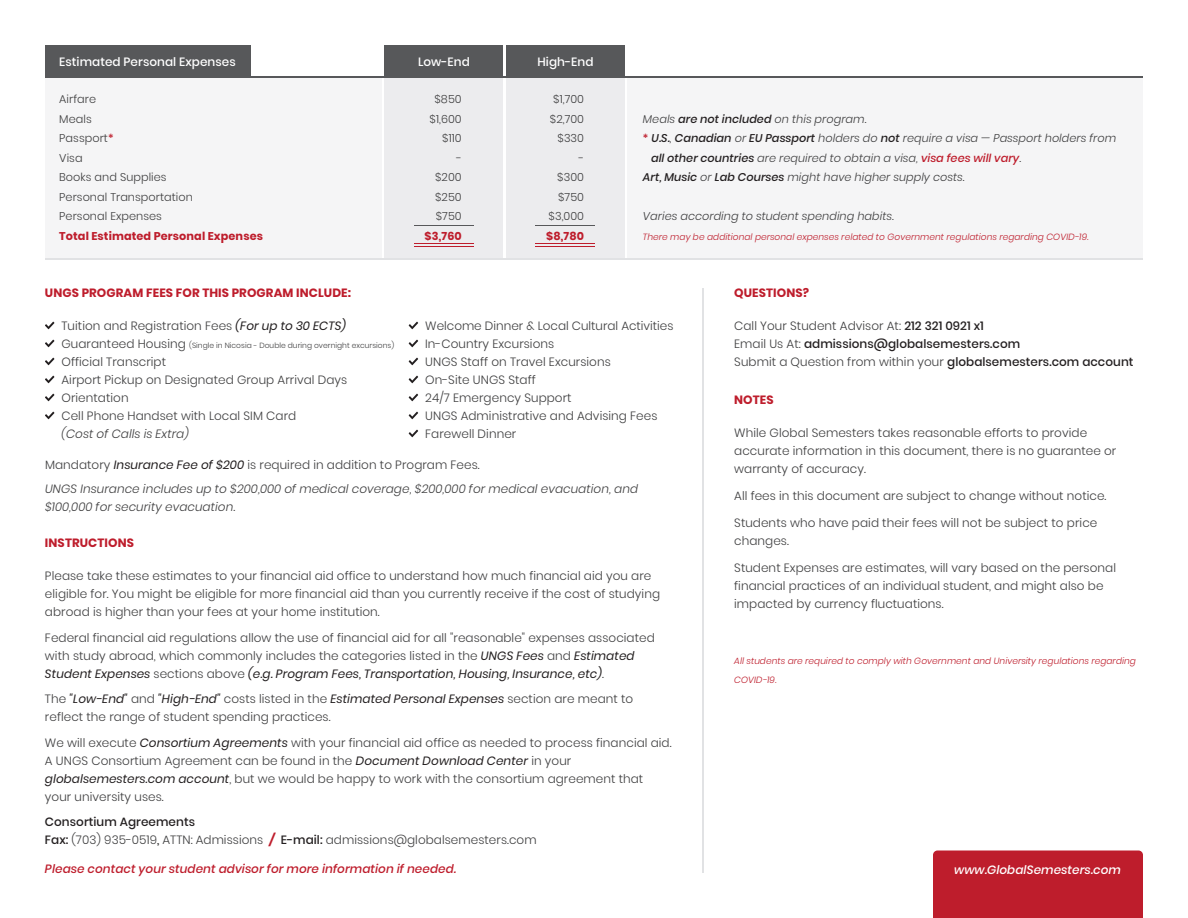
<style>
.page{position:relative;width:1188px;height:918px;background:#fff}
.page>*{position:absolute;margin:0;border:0;box-sizing:border-box;transform-origin:0 0}
.t1{font:300 12px/18px "Poppins";letter-spacing:.005em;color:#3e3e3f}
.t2{font:italic 300 12px/24px "Poppins";letter-spacing:.005em;color:#3e3e3f}
.t3{font:500 12px/18px "Poppins";letter-spacing:.005em;color:#231f20}
.t4{font:700 12px "Poppins";letter-spacing:.01em;color:#be1d2c}
.t5{font:italic 500 12px "Poppins";letter-spacing:.005em;color:#be1d2c}
.t6{font:500 12px "Poppins";letter-spacing:.005em;color:#fff}
.t7{font:italic 500 12px "Poppins";letter-spacing:.005em;color:#fff}
.t8{font:italic 300 11.25px "Poppins";letter-spacing:.005em;color:#3e3e3f}
.t9{font:300 11.25px/19.5px "Poppins";letter-spacing:.005em;color:#3e3e3f;text-align:right}
.t10{font:700 11.25px "Poppins";letter-spacing:.01em;color:#be1d2c}
.t11{font:italic 300 9px/19.5px "Poppins";letter-spacing:.005em;color:#be1d2c}
.t12{font:300 7.5px "Poppins";letter-spacing:.005em;color:#3e3e3f}
.s1{font-weight:500;color:#be1d2c}
.s2{font-weight:500;color:#231f20}
.s3{font-weight:500;font-style:normal;color:#be1d2c}
.s4{font-weight:400;font-style:italic;color:#211d1e}
.s5{font-size:12px}
.s6{font-style:normal}
.s7{font-weight:400;color:#211d1e}
.s8{font-weight:400;font-style:italic;color:#231f20}
.s9{font-weight:500}
.s10{font-weight:700;font-style:italic;color:#be1d2c}
.s11{font-weight:300;color:#3e3e3f}
</style>
<div class="page">
<div style="left:933px;top:850px;width:210px;height:68px;background:#be1d2c"></div>
<div style="left:628px;top:76px;width:515px;height:184px;background:#f5f5f6"></div>
<div style="left:45px;top:76px;width:337px;height:184px;background:#f5f5f6"></div>
<div style="left:385px;top:76px;width:118px;height:184px;background:#ececee"></div>
<div style="left:506px;top:76px;width:119px;height:184px;background:#ececee"></div>
<div style="left:45px;top:45px;width:205px;height:33px;background:#57585a"></div>
<hr style="left:45px;top:76px;width:1098px;height:2px;background:#57585a">
<hr style="left:45px;top:258px;width:1098px;height:2px;background:#e1e2e4">
<div style="left:506px;top:45px;width:119px;height:33px;background:#57585a"></div>
<div style="left:385px;top:45px;width:118px;height:33px;background:#57585a"></div>
<svg style="left:45px;top:322px;width:9px;height:7px"></svg>
<svg style="left:45px;top:340px;width:9px;height:7px"></svg>
<svg style="left:45px;top:358px;width:9px;height:7px"></svg>
<svg style="left:45px;top:376px;width:9px;height:7px"></svg>
<svg style="left:45px;top:394px;width:9px;height:7px"></svg>
<svg style="left:45px;top:412px;width:9px;height:7px"></svg>
<hr style="left:703px;top:288px;width:1px;height:585px;background:#e1e2e4">
<svg style="left:409px;top:322px;width:9px;height:7px"></svg>
<svg style="left:409px;top:340px;width:9px;height:7px"></svg>
<svg style="left:409px;top:358px;width:9px;height:7px"></svg>
<svg style="left:409px;top:376px;width:9px;height:7px"></svg>
<svg style="left:409px;top:394px;width:9px;height:7px"></svg>
<svg style="left:409px;top:412px;width:9px;height:7px"></svg>
<svg style="left:409px;top:430px;width:9px;height:7px"></svg>
<hr style="left:414px;top:243px;width:60px;height:1px;background:#be1d2c">
<hr style="left:414px;top:246px;width:60px;height:1px;background:#be1d2c">
<hr style="left:414px;top:225px;width:60px;height:1px;background:#57585a">
<hr style="left:536px;top:243px;width:60px;height:1px;background:#be1d2c">
<hr style="left:536px;top:246px;width:60px;height:1px;background:#be1d2c">
<hr style="left:536px;top:225px;width:60px;height:1px;background:#57585a">
<p class="t6" style="left:59px;top:55px;width:178px">Estimated Personal Expenses</p>
<p class="t9" style="left:59px;top:90px;width:135px;text-align:left">Airfare<br>Meals<br>Passport<span class="s1">*<br></span>Visa<br>Books and Supplies<br>Personal Transportation<br>Personal Expenses</p>
<p class="t10" style="left:59px;top:229px;width:205px">Total Estimated Personal Expenses</p>
<p class="t6" style="left:418px;top:55px;width:53px">Low-End</p>
<p class="t6" style="left:537px;top:55px;width:57px">High-End</p>
<p class="t9" style="left:430px;top:90px;width:34px">$850 $1,600 $110<br>- $200 $250 $750</p>
<p class="t10" style="left:425px;top:229px;width:39px">$3,760</p>
<p class="t9" style="left:549px;top:90px;width:37px">$1,700 $2,700 $330<br>-<br>$300 $750 $3,000</p>
<p class="t10" style="left:546px;top:229px;width:39px">$8,780</p>
<p class="t8" style="left:643px;top:112px;width:225px">Meals <span class="s2">are not included</span> on this program.</p>
<p class="t8" style="left:643px;top:132px;width:475px"><span class="s3">*</span> <span class="s2">U.S.</span>, <span class="s2">Canadian</span> or <span class="s2">EU Passport</span> holders do <span class="s2">not</span> require a visa — Passport holders from</p>
<p class="t8" style="left:651px;top:151px;width:372px"><span class="s2">all other countries</span> are required to obtain a visa, <span class="s1">visa fees will vary</span>.</p>
<p class="t8" style="left:643px;top:171px;width:323px"><span class="s2">Art, Music</span> or <span class="s2">Lab Courses</span> might have higher supply costs.</p>
<p class="t8" style="left:643px;top:210px;width:253px">Varies according to student spending habits.</p>
<p class="t11" style="left:643px;top:227px;width:447px">There may be additional personal expenses related to Government regulations regarding COVID-19.</p>
<p class="t4" style="left:45px;top:286px;width:308px">UNGS PROGRAM FEES FOR THIS PROGRAM INCLUDE:</p>
<p class="t1" style="left:61px;top:317px;width:286px">Tuition and Registration Fees <span class="s4">(For up to 30 ECTS)</span></p>
<p class="t12" style="left:61px;top:341px;width:334px"><span class="s5">Guaranteed Housing</span> (Single in Nicosia - Double during overnight excursions)</p>
<p class="t1" style="left:62px;top:353px;width:287px">Official Transcript<br>Airport Pickup on Designated Group Arrival Days<br>Orientation<br>Cell Phone Handset with Local SIM Card</p>
<p class="t2" style="left:62px;top:422px;width:129px">(Cost of Calls is Extra)</p>
<p class="t2" style="left:45px;top:453px;width:595px"><span class="s6">Mandatory</span> <span class="s7">Insurance Fee of $200</span> <span class="s6">is required in addition to Program Fees.<br></span>UNGS Insurance includes up to $200,000 of medical coverage, $200,000 for medical evacuation, and</p>
<p class="t2" style="left:45px;top:495px;width:192px">$100,000 for security evacuation.</p>
<p class="t1" style="left:425px;top:317px;width:250px">Welcome Dinner &amp; Local Cultural Activities<br>In-Country Excursions<br>UNGS Staff on Travel Excursions<br>On-Site UNGS Staff<br>24/7 Emergency Support<br>UNGS Administrative and Advising Fees<br>Farewell Dinner</p>
<p class="t4" style="left:45px;top:536px;width:91px">INSTRUCTIONS</p>
<p class="t1" style="left:45px;top:567px;width:617px">Please take these estimates to your financial aid office to understand how much financial aid you are eligible for. You might be eligible for more financial aid than you currently receive if the cost of studying abroad is higher than your fees at your home institution.</p>
<p class="t1" style="left:45px;top:629px;width:611px">Federal financial aid regulations allow the use of financial aid for all "reasonable" expenses associated with study abroad, which commonly includes the categories listed in the <span class="s8">UNGS Fees</span> and <span class="s8">Estimated<br>Student Expenses</span> sections above <span class="s8">(e.g. Program Fees, Transportation, Housing, Insurance, etc)</span>.</p>
<p class="t1" style="left:45px;top:690px;width:590px">The <span class="s8">"Low-End"</span> and <span class="s8">"High-End"</span> costs listed in the <span class="s8">Estimated Personal Expenses</span> section are meant to reflect the range of student spending practices.</p>
<p class="t1" style="left:45px;top:734px;width:628px">We will execute <span class="s8">Consortium Agreements</span> with your financial aid office as needed to process financial aid.<br>A UNGS Consortium Agreement can be found in the <span class="s8">Document Download Center</span> in your <span class="s8">globalsemesters.com account</span>, but we would be happy to work with the consortium agreement that your university uses.</p>
<p class="t1" style="left:45px;top:813px;width:493px"><span class="s2">Consortium Agreements<br>Fax:</span> (703) 935-0519<span class="s9">,</span> ATTN: Admissions <span class="s10">/</span> <span class="s2">E-mail:</span> admissions@globalsemesters.com</p>
<p class="t5" style="left:45px;top:862px;width:413px">Please contact your student advisor for more information if needed.</p>
<p class="t4" style="left:734px;top:286px;width:76px">QUESTIONS?</p>
<p class="t3" style="left:734px;top:317px;width:401px"><span class="s11">Call Your Student Advisor At:</span> 212 321 0921 x1<br><span class="s11">Email Us At:</span> admissions@globalsemesters.com<br><span class="s11">Submit a Question from within your</span> globalsemesters.com account</p>
<p class="t4" style="left:734px;top:393px;width:41px">NOTES</p>
<p class="t1" style="left:734px;top:424px;width:384px">While Global Semesters takes reasonable efforts to provide accurate information in this document, there is no guarantee or warranty of accuracy.</p>
<p class="t1" style="left:734px;top:487px;width:374px">All fees in this document are subject to change without notice.</p>
<p class="t1" style="left:734px;top:514px;width:365px">Students who have paid their fees will not be subject to price changes.</p>
<p class="t1" style="left:734px;top:559px;width:383px">Student Expenses are estimates, will vary based on the personal financial practices of an individual student, and might also be impacted by currency fluctuations.</p>
<p class="t11" style="left:734px;top:651px;width:403px">All students are required to comply with Government and University regulations regarding<br>COVID-19.</p>
<p class="t7" style="left:954px;top:862px;width:168px">www.GlobalSemesters.com</p>
</div>
